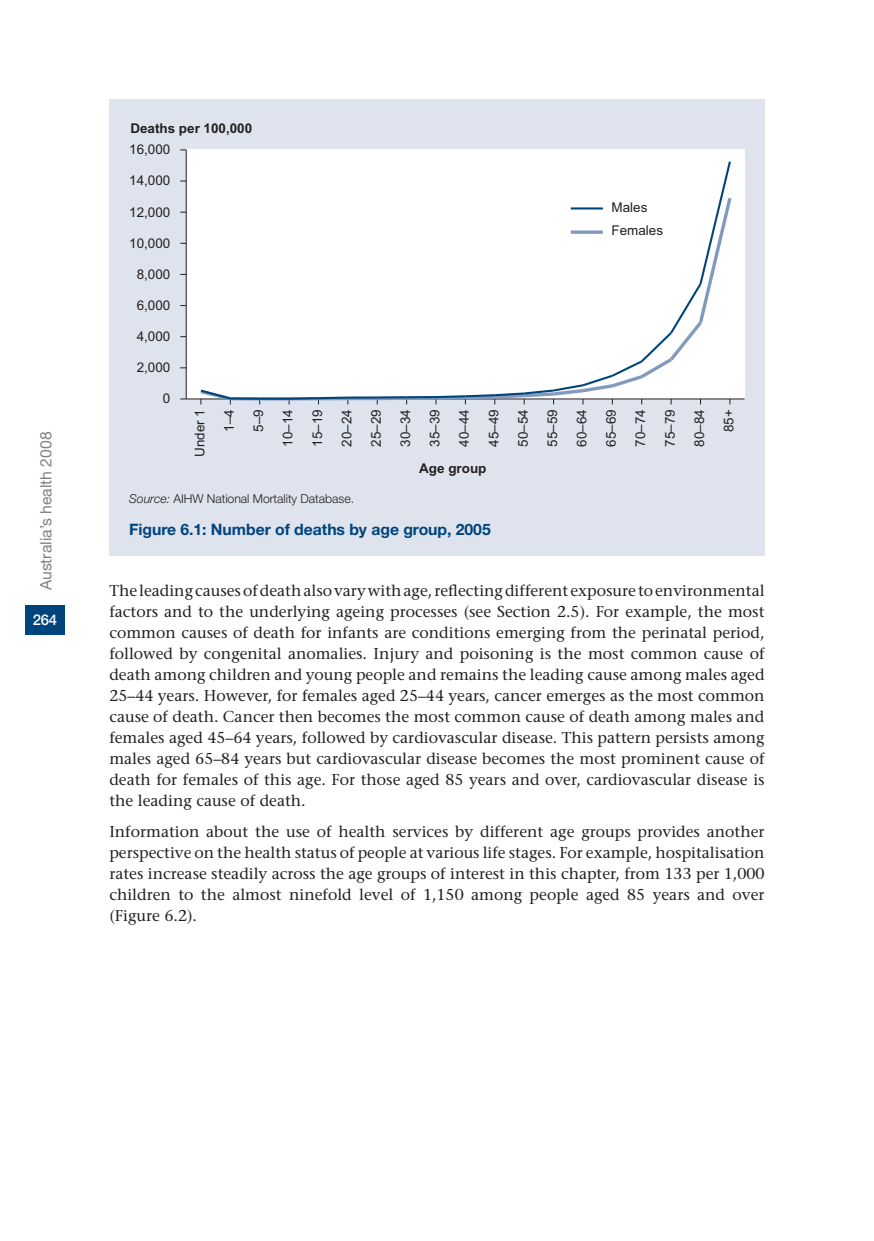
<style>
.page{position:relative;width:874px;height:1241px;background:#fff}
.page>*{position:absolute;margin:0;border:0;box-sizing:border-box;transform-origin:0 0}
.t1{font:15.75px/21px "Stone Serif";color:#231f20;text-align:justify}
.t2{font:700 15.75px "Helvetica Neue";letter-spacing:-.005em;color:#00447c}
.t3{font:15.75px "Helvetica Neue";color:#808285}
.t4{font:500 14.88px "Helvetica Neue";color:#fff}
.t5{font:13.47px/29.4px "Arial";color:#231f20;text-align:justify}
.t6{font:700 13.47px "Arial";color:#231f20}
.t7{font:300 12.25px "Helvetica Neue";letter-spacing:-.005em;color:#231f20}
.s1{font-style:italic}
</style>
<div class="page">
<div style="left:25px;top:605px;width:40px;height:30px;background:#00447c"></div>
<div style="left:109px;top:99px;width:655px;height:456px;background:#dee3ee"></div>
<div style="left:186px;top:150px;width:558px;height:249px;background:#fff"></div>
<hr style="left:186px;top:399px;width:558px;height:1px;background:#231f20">
<hr style="left:186px;top:150px;width:1px;height:249px;background:#231f20">
<hr style="left:260px;top:397px;width:29px;height:3px;background:#839abf">
<hr style="left:348px;top:397px;width:29px;height:3px;background:#839abf">
<hr style="left:377px;top:397px;width:29px;height:3px;background:#839abf">
<svg style="left:406px;top:398px;width:28px;height:2px"></svg>
<svg style="left:197px;top:389px;width:37px;height:15px"></svg>
<hr style="left:230px;top:397px;width:30px;height:3px;background:#00447c">
<hr style="left:260px;top:398px;width:29px;height:2px;background:#00447c">
<svg style="left:287px;top:396px;width:63px;height:8px"></svg>
<hr style="left:348px;top:396px;width:29px;height:3px;background:#00447c">
<hr style="left:377px;top:396px;width:29px;height:2px;background:#00447c">
<hr style="left:406px;top:396px;width:30px;height:2px;background:#00447c">
<svg style="left:434px;top:161px;width:300px;height:243px"></svg>
<p class="t3" style="left:40px;top:590px;width:160px;rotate:-90deg">Australia’s health 2008</p>
<p class="t4" style="left:33px;top:614px;width:26px">264</p>
<p class="t6" style="left:130px;top:124px;width:123px">Deaths per 100,000</p>
<p class="t5" style="left:129px;top:136px;width:43px">16,000</p>
<p class="t5" style="left:129px;top:167px;width:43px">14,000</p>
<p class="t5" style="left:129px;top:198px;width:43px">12,000</p>
<p class="t5" style="left:129px;top:230px;width:43px">10,000</p>
<p class="t5" style="left:137px;top:261px;width:35px">8,000</p>
<p class="t5" style="left:137px;top:292px;width:35px">6,000</p>
<p class="t5" style="left:137px;top:323px;width:35px">4,000</p>
<p class="t5" style="left:137px;top:354px;width:35px">2,000</p>
<p class="t5" style="left:163px;top:385px;width:9px">0</p>
<p class="t5" style="left:611px;top:194px;width:37px">Males</p>
<p class="t5" style="left:611px;top:217px;width:53px">Females</p>
<p class="t5" style="left:216px;top:432px;width:24px;rotate:-90deg">1–4<br>5–9</p>
<p class="t5" style="left:274px;top:447px;width:39px;rotate:-90deg">10–14<br>15–19<br>20–24<br>25–29<br>30–34<br>35–39<br>40–44<br>45–49<br>50–54<br>55–59<br>60–64<br>65–69<br>70–74<br>75–79<br>80–84</p>
<p class="t5" style="left:186px;top:457px;width:49px;rotate:-90deg">Under 1</p>
<p class="t7" style="left:129px;top:494px;width:226px"><span class="s1">Source:</span> AIHW National Mortality Database.</p>
<p class="t2" style="left:129px;top:524px;width:363px">Figure 6.1: Number of deaths by age group, 2005</p>
<p class="t6" style="left:419px;top:463px;width:69px">Age group</p>
<p class="t5" style="left:715px;top:432px;width:24px;rotate:-90deg">85+</p>
<p class="t1" style="left:109px;top:582px;width:656px">The leading causes of death also vary with age, reflecting different exposure to environmental factors and to the underlying ageing processes (see Section 2.5). For example, the most common causes of death for infants are conditions emerging from the perinatal period, followed by congenital anomalies. Injury and poisoning is the most common cause of death among children and young people and remains the leading cause among males aged 25–44 years. However, for females aged 25–44 years, cancer emerges as the most common cause of death. Cancer then becomes the most common cause of death among males and females aged 45–64 years, followed by cardiovascular disease. This pattern persists among males aged 65–84 years but cardiovascular disease becomes the most prominent cause of death for females of this age. For those aged 85 years and over, cardiovascular disease is the leading cause of death.</p>
<p class="t1" style="left:109px;top:823px;width:656px">Information about the use of health services by different age groups provides another perspective on the health status of people at various life stages. For example, hospitalisation rates increase steadily across the age groups of interest in this chapter, from 133 per 1,000 children to the almost ninefold level of 1,150 among people aged 85 years and over (Figure 6.2).</p>
</div>
